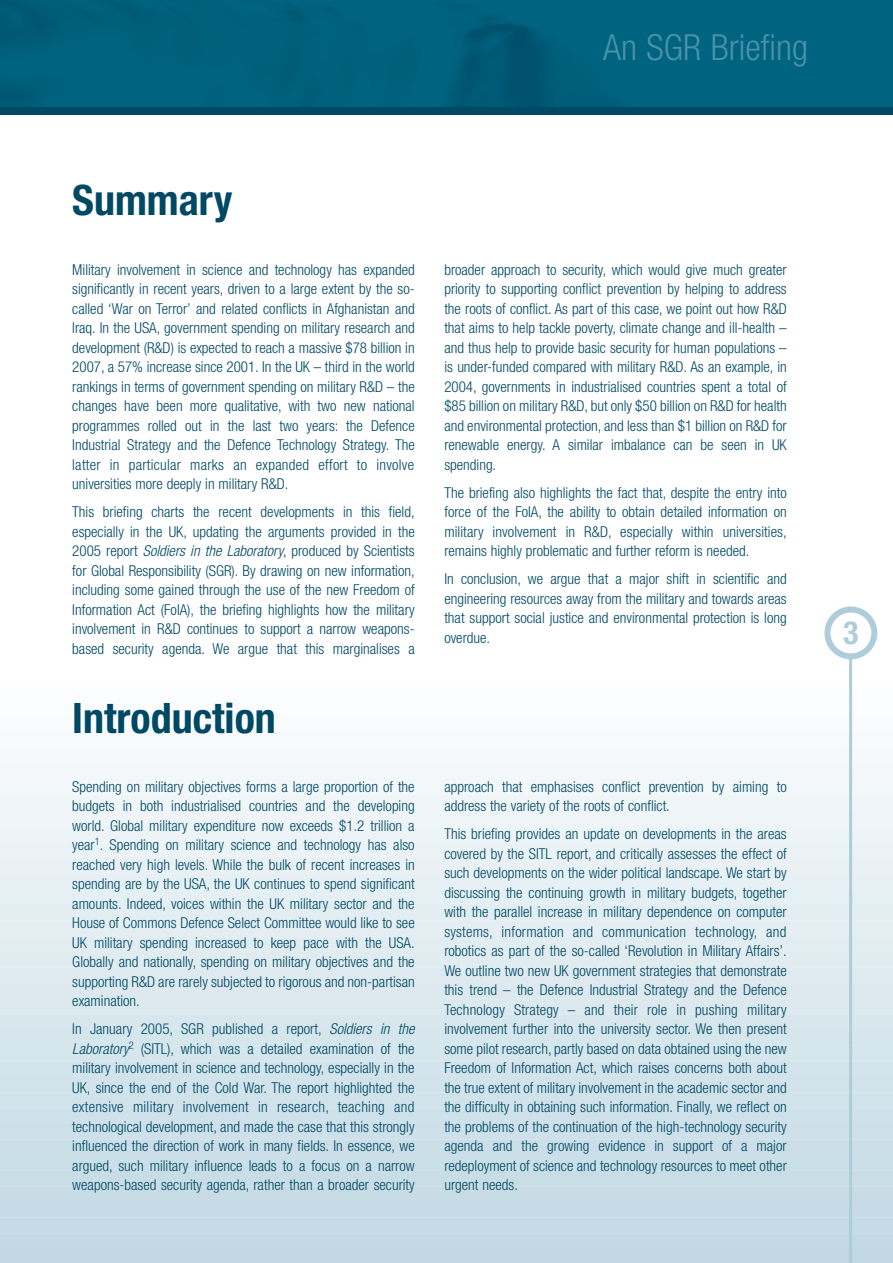
<style>
.page{position:relative;width:893px;height:1263px;background:#fff}
.page>*{position:absolute;margin:0;border:0;box-sizing:border-box;transform-origin:0 0}
.t1{font:700 condensed 42px "Helvetica Neue";color:#004964}
.t2{font:300 condensed 36px "Helvetica Neue";color:#4b92aa}
.t3{font:700 condensed 31.95px "Helvetica Neue";color:#aeccda}
.t4{font:300 condensed 15px/19.5px "Helvetica Neue";color:#004964;text-align:justify}
.s1{font-style:italic}
</style>
<div class="page">
<div style="left:0;top:0;width:893px;height:115px;background:#004964"></div>
<img style="left:0;top:0;width:893px;height:106px">
<div style="left:0;top:696px;width:893px;height:27px;background:#fafcfd"></div>
<div style="left:0;top:711px;width:893px;height:28px;background:#f9fbfd"></div>
<div style="left:0;top:727px;width:893px;height:27px;background:#f7fafc"></div>
<div style="left:0;top:743px;width:893px;height:27px;background:#f5f9fb"></div>
<div style="left:0;top:758px;width:893px;height:28px;background:#f4f8fb"></div>
<div style="left:0;top:774px;width:893px;height:27px;background:#f2f7fa"></div>
<div style="left:0;top:790px;width:893px;height:27px;background:#f0f6f8"></div>
<div style="left:0;top:805px;width:893px;height:27px;background:#eef4f7"></div>
<div style="left:0;top:821px;width:893px;height:27px;background:#edf4f7"></div>
<div style="left:0;top:837px;width:893px;height:27px;background:#ebf3f6"></div>
<div style="left:0;top:852px;width:893px;height:27px;background:#e9f1f5"></div>
<div style="left:0;top:868px;width:893px;height:27px;background:#e7f1f5"></div>
<div style="left:0;top:883px;width:893px;height:28px;background:#e5f0f4"></div>
<div style="left:0;top:899px;width:893px;height:27px;background:#e3eef3"></div>
<div style="left:0;top:915px;width:893px;height:27px;background:#e4eef3"></div>
<div style="left:0;top:930px;width:893px;height:28px;background:#e2edf2"></div>
<div style="left:0;top:946px;width:893px;height:27px;background:#e1ecf1"></div>
<div style="left:0;top:962px;width:893px;height:27px;background:#dfeaf0"></div>
<div style="left:0;top:977px;width:893px;height:27px;background:#dde9ef"></div>
<div style="left:0;top:993px;width:893px;height:27px;background:#dce9ef"></div>
<div style="left:0;top:1008px;width:893px;height:28px;background:#d8e7ee"></div>
<div style="left:0;top:1024px;width:893px;height:27px;background:#d6e6ed"></div>
<div style="left:0;top:1040px;width:893px;height:27px;background:#d5e6ed"></div>
<div style="left:0;top:1055px;width:893px;height:28px;background:#d4e4ec"></div>
<div style="left:0;top:1071px;width:893px;height:27px;background:#d2e3eb"></div>
<div style="left:0;top:1087px;width:893px;height:27px;background:#d0e2ea"></div>
<div style="left:0;top:1102px;width:893px;height:28px;background:#cfe1ea"></div>
<div style="left:0;top:1118px;width:893px;height:27px;background:#cee0e9"></div>
<div style="left:0;top:1134px;width:893px;height:27px;background:#ccdfe8"></div>
<div style="left:0;top:1149px;width:893px;height:27px;background:#cbdfe8"></div>
<div style="left:0;top:1165px;width:893px;height:27px;background:#c9dde7"></div>
<div style="left:0;top:1180px;width:893px;height:28px;background:#c8dce6"></div>
<div style="left:0;top:1196px;width:893px;height:27px;background:#c6dbe5"></div>
<div style="left:0;top:1212px;width:893px;height:27px;background:#c5dbe5"></div>
<div style="left:0;top:1227px;width:893px;height:28px;background:#c3d9e4"></div>
<div style="left:0;top:1243px;width:893px;height:20px;background:#c1d8e3"></div>
<hr style="left:849px;top:656px;width:3px;height:607px;background:#aeccda">
<svg style="left:824px;top:606px;width:53px;height:53px"></svg>
<h2 class="t2" style="left:603px;top:34px;width:206px">An SGR Briefing</h2>
<h1 class="t1" style="left:72px;top:185px;width:162px">Summary</h1>
<p class="t4" style="left:72px;top:261px;width:344px">Military involvement in science and technology has expanded significantly in recent years, driven to a large extent by the so&shy;called ‘War on Terror’ and related conflicts in Afghanistan and Iraq. In the USA, government spending on military research and development (R&amp;D) is expected to reach a massive $78 billion in 2007, a 57% increase since 2001. In the UK – third in the world rankings in terms of government spending on military R&amp;D – the changes have been more qualitative, with two new national programmes rolled out in the last two years: the Defence Industrial Strategy and the Defence Technology Strategy. The latter in particular marks an expanded effort to involve universities more deeply in military R&amp;D.</p>
<p class="t4" style="left:72px;top:503px;width:344px">This briefing charts the recent developments in this field, especially in the UK, updating the arguments provided in the 2005 report <span class="s1">Soldiers in the Laboratory</span>, produced by Scientists for Global Responsibility (SGR). By drawing on new information, including some gained through the use of the new Freedom of Information Act (FoIA), the briefing highlights how the military involvement in R&amp;D continues to support a narrow weapons&shy;based security agenda. We argue that this marginalises a</p>
<h1 class="t1" style="left:72px;top:702px;width:205px">Introduction</h1>
<p class="t4" style="left:72px;top:778px;width:344px">Spending on military objectives forms a large proportion of the budgets in both industrialised countries and the developing world. Global military expenditure now exceeds $1.2 trillion a year<sup>1</sup>. Spending on military science and technology has also reached very high levels. While the bulk of recent increases in spending are by the USA, the UK continues to spend significant amounts. Indeed, voices within the UK military sector and the House of Commons Defence Select Committee would like to see UK military spending increased to keep pace with the USA.<br>Globally and nationally, spending on military objectives and the supporting R&amp;D are rarely subjected to rigorous and non-partisan examination.</p>
<p class="t4" style="left:72px;top:1020px;width:344px">In January 2005, SGR published a report, <span class="s1">Soldiers in the Laboratory</span><sup>2</sup> (SITL), which was a detailed examination of the military involvement in science and technology, especially in the UK, since the end of the Cold War. The report highlighted the extensive military involvement in research, teaching and technological development, and made the case that this strongly influenced the direction of work in many fields. In essence, we argued, such military influence leads to a focus on a narrow weapons-based security agenda, rather than a broader security</p>
<p class="t4" style="left:444px;top:261px;width:344px">broader approach to security, which would give much greater priority to supporting conflict prevention by helping to address the roots of conflict. As part of this case, we point out how R&amp;D that aims to help tackle poverty, climate change and ill-health – and thus help to provide basic security for human populations – is under-funded compared with military R&amp;D. As an example, in 2004, governments in industrialised countries spent a total of $85 billion on military R&amp;D, but only $50 billion on R&amp;D for health and environmental protection, and less than $1 billion on R&amp;D for renewable energy. A similar imbalance can be seen in UK spending.</p>
<p class="t4" style="left:444px;top:484px;width:344px">The briefing also highlights the fact that, despite the entry into force of the FoIA, the ability to obtain detailed information on military involvement in R&amp;D, especially within universities, remains highly problematic and further reform is needed.</p>
<p class="t4" style="left:444px;top:570px;width:344px">In conclusion, we argue that a major shift in scientific and engineering resources away from the military and towards areas that support social justice and environmental protection is long overdue.</p>
<p class="t4" style="left:444px;top:778px;width:344px">approach that emphasises conflict prevention by aiming to address the variety of the roots of conflict.</p>
<p class="t4" style="left:444px;top:825px;width:344px">This briefing provides an update on developments in the areas covered by the SITL report, and critically assesses the effect of such developments on the wider political landscape. We start by discussing the continuing growth in military budgets, together with the parallel increase in military dependence on computer systems, information and communication technology, and robotics as part of the so-called ‘Revolution in Military Affairs’.<br>We outline two new UK government strategies that demonstrate this trend – the Defence Industrial Strategy and the Defence Technology Strategy – and their role in pushing military involvement further into the university sector. We then present some pilot research, partly based on data obtained using the new Freedom of Information Act, which raises concerns both about the true extent of military involvement in the academic sector and the difficulty in obtaining such information. Finally, we reflect on the problems of the continuation of the high-technology security agenda and the growing evidence in support of a major redeployment of science and technology resources to meet other urgent needs.</p>
<h3 class="t3" style="left:843px;top:621px;width:17px">3</h3>
</div>
